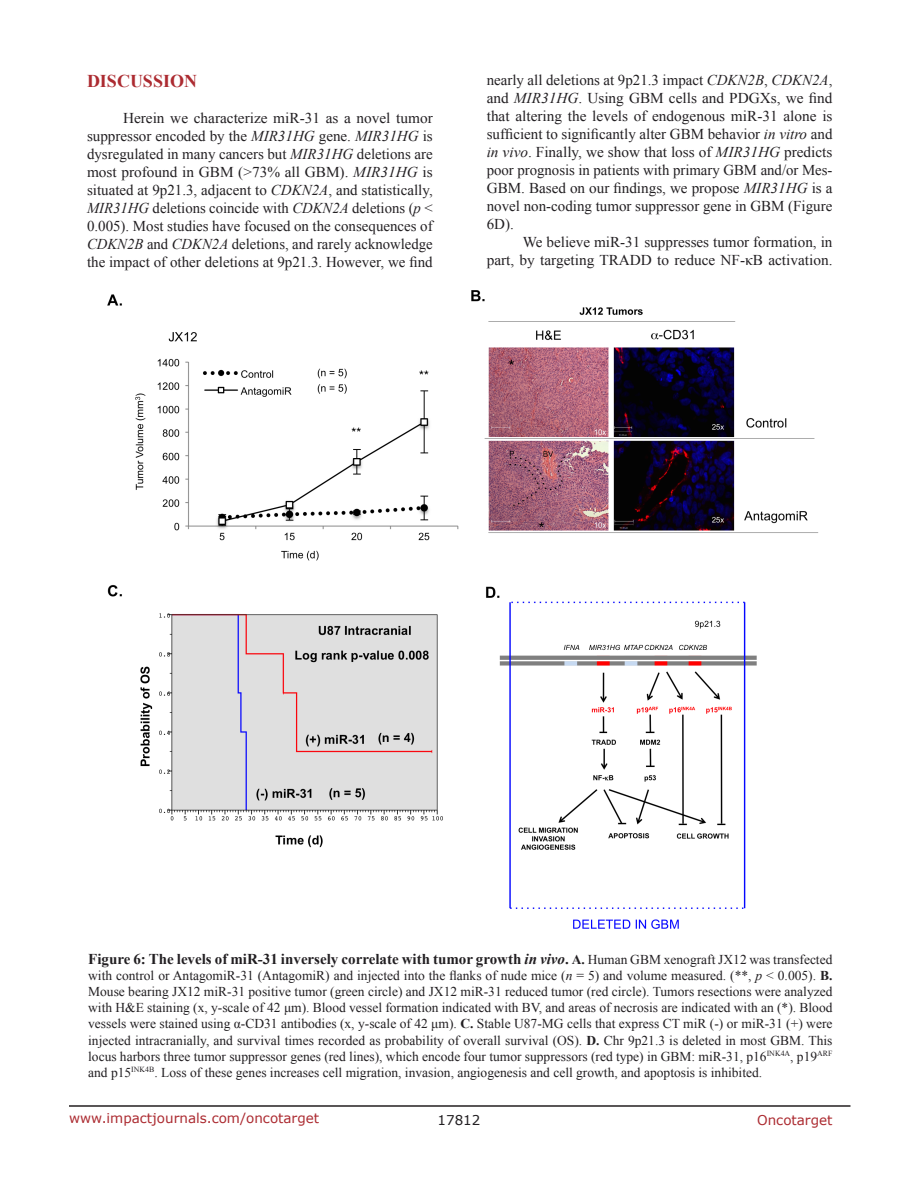
<style>
.page{position:relative;width:918px;height:1188px;background:#fff}
.page>*{position:absolute;margin:0;border:0;box-sizing:border-box;transform-origin:0 0}
.Heading{font:700 18px "Times New Roman";color:#ac2b31}
.BodyText{font:15px/18px "Times New Roman";color:#221f22;text-align:justify}
.FigureText{font:700 15px "Times New Roman";color:#221f22}
.FigureText-2{font:13.5px/16.2px "Times New Roman";color:#221f22;text-align:justify}
.t1{font:13.5px "Verdana";color:#ac2b31}
.t2{font:13.5px "Verdana";color:#221f22}
.s1{font-style:italic}
.s2{font-size:13.5px}
.s3{font-weight:400;font-size:13.5px}
.s4{font-weight:700}
</style>
<div class="page">
<hr style="left:69px;top:1105px;width:781px;height:2px;background:#231f20">
<img style="left:107px;top:290px;width:712px;height:639px">
<p class="Heading" style="left:87px;top:69px;width:112px">DISCUSSION</p>
<p class="BodyText" style="left:87px;top:109px;width:347px;text-indent:36px">Herein we characterize miR-31 as a novel tumor suppressor encoded by the <span class="s1">MIR31HG</span> gene. <span class="s1">MIR31HG</span> is dysregulated in many cancers but <span class="s1">MIR31HG</span> deletions are most profound in GBM (&gt;73% all GBM). <span class="s1">MIR31HG</span> is situated at 9p21.3, adjacent to <span class="s1">CDKN2A</span>, and statistically, <span class="s1">MIR31HG</span> deletions coincide with <span class="s1">CDKN2A</span> deletions (<span class="s1">p</span> &lt; 0.005). Most studies have focused on the consequences of <span class="s1">CDKN2B</span> and <span class="s1">CDKN2A</span> deletions, and rarely acknowledge the impact of other deletions at 9p21.3. However, we find</p>
<p class="BodyText" style="left:487px;top:71px;width:347px">nearly all deletions at 9p21.3 impact <span class="s1">CDKN2B</span>, <span class="s1">CDKN2A</span>, and <span class="s1">MIR31HG</span>. Using GBM cells and PDGXs, we find that altering the levels of endogenous miR-31 alone is sufficient to significantly alter GBM behavior <span class="s1">in vitro</span> and <span class="s1">in vivo</span>. Finally, we show that loss of <span class="s1">MIR31HG</span> predicts poor prognosis in patients with primary GBM and/or Mes-GBM. Based on our findings, we propose <span class="s1">MIR31HG</span> is a novel non-coding tumor suppressor gene in GBM (Figure 6D).</p>
<p class="BodyText" style="left:487px;top:233px;width:347px;text-align:right">We believe miR-31 suppresses tumor formation, in<br>part, by targeting TRADD to reduce NF-κB activation.</p>
<p class="FigureText" style="left:88px;top:948px;width:746px">Figure 6: The levels of miR-31 inversely correlate with tumor growth <span class="s1">in vivo</span>. <span class="s2">A.</span> <span class="s3">Human GBM xenograft JX12 was transfected</span></p>
<p class="FigureText-2" style="left:88px;top:967px;width:746px">with control or AntagomiR-31 (AntagomiR) and injected into the flanks of nude mice (<span class="s1">n</span> = 5) and volume measured. (**, <span class="s1">p</span> &lt; 0.005). <span class="s4">B.<br></span>Mouse bearing JX12 miR-31 positive tumor (green circle) and JX12 miR-31 reduced tumor (red circle). Tumors resections were analyzed with H&amp;E staining (x, y-scale of 42 μm). Blood vessel formation indicated with BV, and areas of necrosis are indicated with an (*). Blood vessels were stained using α-CD31 antibodies (x, y-scale of 42 μm). <span class="s4">C.</span> Stable U87-MG cells that express CT miR (-) or miR-31 (+) were injected intracranially, and survival times recorded as probability of overall survival (OS). <span class="s4">D.</span> Chr 9p21.3 is deleted in most GBM. This locus harbors three tumor suppressor genes (red lines), which encode four tumor suppressors (red type) in GBM: miR-31, p16<sup>INK4A</sup>, p19<sup>ARF </sup>and p15<sup>INK4B</sup>. Loss of these genes increases cell migration, invasion, angiogenesis and cell growth, and apoptosis is inhibited.</p>
<p class="t1" style="left:69px;top:1109px;width:252px">www.impactjournals.com/oncotarget</p>
<p class="t2" style="left:438px;top:1111px;width:44px">17812</p>
<p class="t1" style="left:757px;top:1111px;width:77px">Oncotarget</p>
</div>
